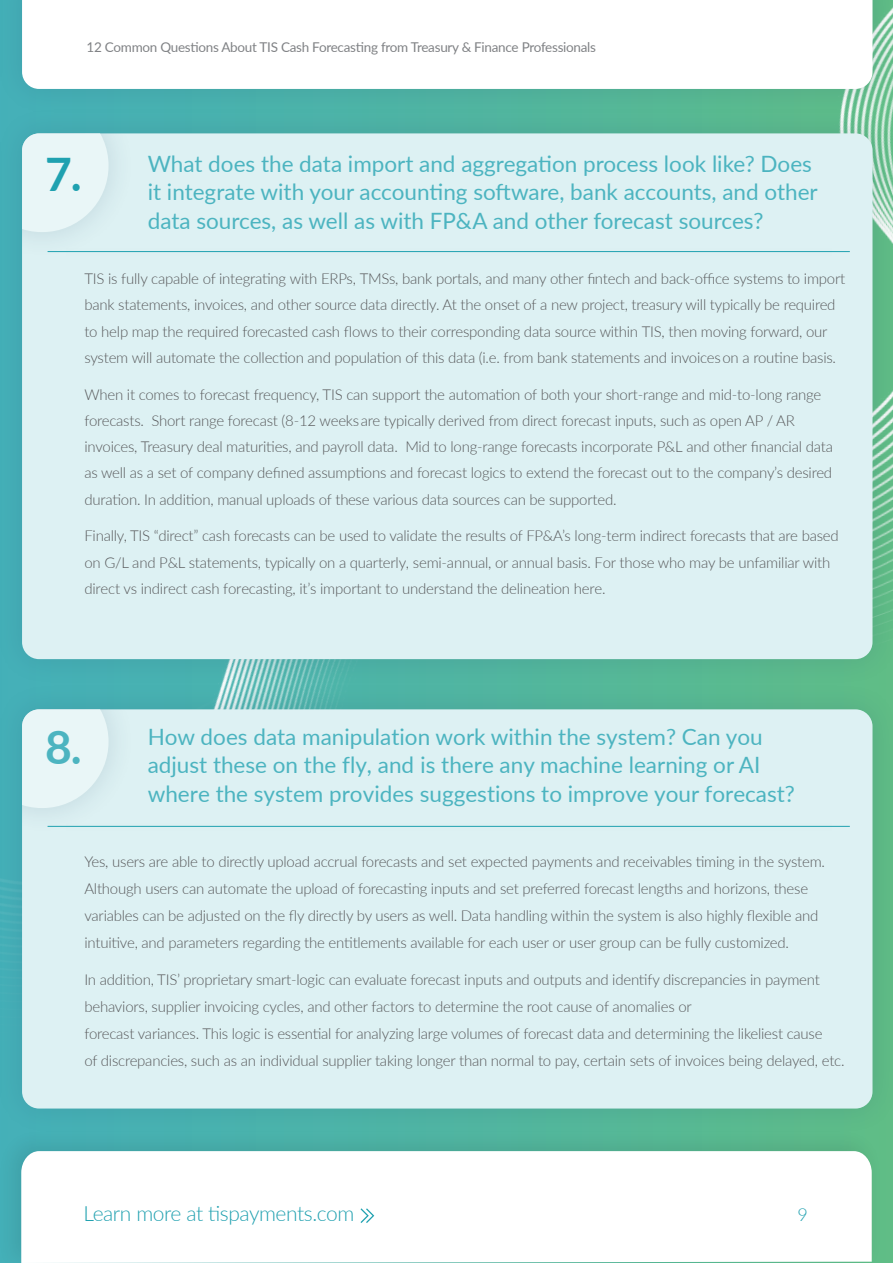
<style>
.page{position:relative;width:893px;height:1263px;background:#fff}
.page>*{position:absolute;margin:0;border:0;box-sizing:border-box;transform-origin:0 0}
.t1{font:700 46.2px "Lato";color:#1fa1b0}
.t2{font:700 46.2px "Lato";color:#4cb4c0}
.t3{font:22.5px/28.5px "Lato";color:#4cb4c0}
.t4{font:300 21px "Lato";letter-spacing:-.02em;color:#21a1b0}
.t5{font:300 18px "Lato";color:#21a1b0}
.t6{font:300 15px/26.2px "Lato";letter-spacing:-.015em;color:#58595b}
.t7{font:13.5px "Lato";letter-spacing:-.02em;color:#808285}
</style>
<div class="page">
<div style="left:0;top:0;width:893px;height:117px;background:#1a3d63;opacity:.15"></div>
<svg style="left:22px;top:0;width:850px;height:89px"></svg>
<div style="left:0;top:1126px;width:884px;height:137px;background:#000;opacity:.09"></div>
<svg style="left:21px;top:1151px;width:851px;height:112px"></svg>
<svg style="left:360px;top:1208px;width:14px;height:15px"></svg>
<div style="left:0;top:105px;width:893px;height:582px;background:#1a3d63;opacity:.15"></div>
<div style="left:22px;top:133px;width:850px;height:526px;background:#ddf1f3;border-radius:17px"></div>
<svg style="left:22px;top:133px;width:87px;height:99px"></svg>
<div style="left:29px;top:224px;width:840px;height:56px;background:#ddf1f3"></div>
<hr style="left:48px;top:251px;width:802px;height:1px;background:#1fa1b0">
<div style="left:0;top:681px;width:893px;height:456px;background:#1a3d63;opacity:.15"></div>
<div style="left:22px;top:709px;width:850px;height:399px;background:#ddf1f3;border-radius:17px"></div>
<svg style="left:22px;top:709px;width:87px;height:99px"></svg>
<div style="left:29px;top:798px;width:840px;height:57px;background:#ddf1f3"></div>
<hr style="left:48px;top:826px;width:802px;height:1px;background:#1fa1b0">
<p class="t7" style="left:87px;top:38px;width:511px">12 Common Questions About TIS Cash Forecasting from Treasury &amp; Finance Professionals</p>
<p class="t7" style="left:85px;top:37px;width:340px">5 Ways Treasury Projects can Save Money &amp; Boost Revenue</p>
<h1 class="t1" style="left:45px;top:140px;width:38px">7.</h1>
<h2 class="t3" style="left:148px;top:149px;width:671px">What does the data import and aggregation process look like? Does it integrate with your accounting software, bank accounts, and other data sources, as well as with FP&amp;A and other forecast sources?</h2>
<p class="t6" style="left:84px;top:265px;width:762px">TIS is fully capable of integrating with ERPs, TMSs, bank portals, and many other fintech and back-office systems to import bank statements, invoices, and other source data directly. At the onset of a new project, treasury will typically be required to help map the required forecasted cash flows to their corresponding data source within TIS, then moving forward, our system will automate the collection and population of this data (i.e. from bank statements and invoices on a routine basis.</p>
<p class="t6" style="left:84px;top:380px;width:750px">When it comes to forecast frequency, TIS can support the automation of both your short-range and mid-to-long range forecasts. Short range forecast (8-12 weeks are typically derived from direct forecast inputs, such as open AP / AR invoices, Treasury deal maturities, and payroll data. Mid to long-range forecasts incorporate P&amp;L and other financial data as well as a set of company defined assumptions and forecast logics to extend the forecast out to the company’s desired duration. In addition, manual uploads of these various data sources can be supported.</p>
<p class="t6" style="left:84px;top:522px;width:756px">Finally, TIS “direct” cash forecasts can be used to validate the results of FP&amp;A’s long-term indirect forecasts that are based on G/L and P&amp;L statements, typically on a quarterly, semi-annual, or annual basis. For those who may be unfamiliar with direct vs indirect cash forecasting, it’s important to understand the delineation here.</p>
<h1 class="t2" style="left:45px;top:713px;width:38px">8.</h1>
<h2 class="t3" style="left:148px;top:721px;width:649px">How does data manipulation work within the system? Can you adjust these on the fly, and is there any machine learning or AI where the system provides suggestions to improve your forecast?</h2>
<p class="t6" style="left:84px;top:847px;width:742px;line-height:27px">Yes, users are able to directly upload accrual forecasts and set expected payments and receivables timing in the system.<br>Although users can automate the upload of forecasting inputs and set preferred forecast lengths and horizons, these variables can be adjusted on the fly directly by users as well. Data handling within the system is also highly flexible and intuitive, and parameters regarding the entitlements available for each user or user group can be fully customized.</p>
<p class="t6" style="left:84px;top:965px;width:762px;line-height:27px">In addition, TIS’ proprietary smart-logic can evaluate forecast inputs and outputs and identify discrepancies in payment behaviors, supplier invoicing cycles, and other factors to determine the root cause of anomalies or<br>forecast variances. This logic is essential for analyzing large volumes of forecast data and determining the likeliest cause<br>of discrepancies, such as an individual supplier taking longer than normal to pay, certain sets of invoices being delayed, etc.</p>
<h3 class="t4" style="left:84px;top:1199px;width:272px">Learn more at tispayments.com</h3>
<p class="t5" style="left:797px;top:1202px;width:12px">9</p>
</div>
